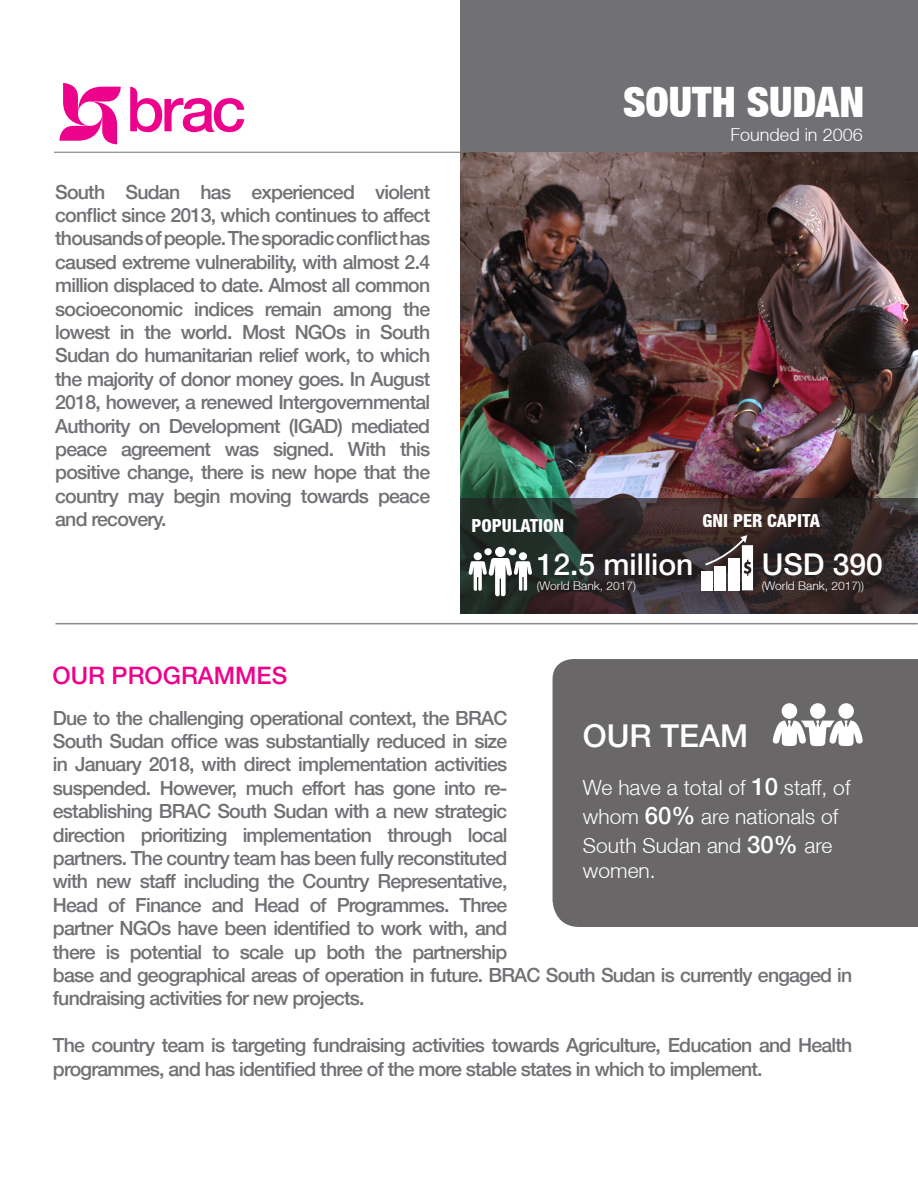
<style>
.page{position:relative;width:918px;height:1188px;background:#fff}
.page>*{position:absolute;margin:0;border:0;box-sizing:border-box;transform-origin:0 0}
.t1{font:900 condensed 42px "Helvetica Neue LT";color:#fff}
.t2{font:500 31.5px "Helvetica Neue LT";color:#fff}
.t3{font:500 30px "Helvetica Neue LT";color:#fff}
.t4{font:500 24px "Helvetica Neue LT";color:#ed028c}
.t5{font:300 21px/28.8px "Helvetica Neue LT";color:#fff}
.t6{font:500 19.5px/23.4px "Helvetica Neue LT";letter-spacing:-.04em;color:#717074}
.t7{font:800 condensed 18px "Helvetica Neue LT";color:#fff}
.t8{font:300 18px "Helvetica Neue LT";color:#fff}
.t9{font:300 12px "Helvetica Neue LT";color:#fff}
.s1{font-weight:500;font-size:24px}
</style>
<div class="page">
<div style="left:460px;top:0;width:458px;height:153px;background:#717074"></div>
<svg style="left:59px;top:83px;width:62px;height:61px"></svg>
<svg style="left:130px;top:87px;width:114px;height:45px"></svg>
<hr style="left:56px;top:623px;width:862px;height:1px;background:#8a8a8e">
<img style="left:461px;top:153px;width:457px;height:345px">
<svg style="left:460px;top:498px;width:458px;height:116px;background:#312a2a"></svg>
<svg style="left:469px;top:547px;width:63px;height:49px"></svg>
<div style="left:701px;top:571px;width:11px;height:19px;background:#fff"></div>
<svg style="left:705px;top:535px;width:48px;height:55px"></svg>
<hr style="left:54px;top:152px;width:415px;height:1px;background:#717074">
<div style="left:553px;top:659px;width:365px;height:268px;background:#696767"></div>
<div style="left:810px;top:703px;width:16px;height:16px;background:#fff;border-radius:50%"></div>
<div style="left:782px;top:703px;width:15px;height:16px;background:#fff;border-radius:50%"></div>
<svg style="left:772px;top:720px;width:91px;height:26px"></svg>
<div style="left:838px;top:703px;width:16px;height:16px;background:#fff;border-radius:50%"></div>
<p class="t6" style="left:55px;top:180px;width:376px;text-align:justify">South Sudan has experienced violent conflict since 2013, which continues to affect thousands of people. The sporadic conflict has caused extreme vulnerability, with almost 2.4 million displaced to date. Almost all common socioeconomic indices remain among the lowest in the world. Most NGOs in South Sudan do humanitarian relief work, to which the majority of donor money goes. In August 2018, however, a renewed Intergovernmental Authority on Development (IGAD) mediated peace agreement was signed. With this positive change, there is new hope that the country may begin moving towards peace and recovery.</p>
<p class="t1" style="left:623px;top:76px;width:243px">SOUTH SUDAN</p>
<p class="t8" style="left:731px;top:124px;width:134px">Founded in 2006</p>
<p class="t7" style="left:472px;top:514px;width:94px">POPULATION</p>
<p class="t7" style="left:703px;top:510px;width:119px">GNI PER CAPITA</p>
<p class="t3" style="left:537px;top:547px;width:158px">12.5 million</p>
<p class="t9" style="left:537px;top:578px;width:101px">(World Bank, 2017)</p>
<p class="t3" style="left:762px;top:547px;width:123px">USD 390</p>
<p class="t9" style="left:762px;top:578px;width:104px">(World Bank, 2017))</p>
<p class="t4" style="left:53px;top:661px;width:236px">OUR PROGRAMMES</p>
<p class="t6" style="left:53px;top:706px;width:801px">Due to the challenging operational context, the BRAC<br>South Sudan office was substantially reduced in size<br>in January 2018, with direct implementation activities<br>suspended. However, much effort has gone into re-<br>establishing BRAC South Sudan with a new strategic<br>direction prioritizing implementation through local<br>partners. The country team has been fully reconstituted<br>with new staff including the Country Representative,<br>Head of Finance and Head of Programmes. Three<br>partner NGOs have been identified to work with, and<br>there is potential to scale up both the partnership<br>base and geographical areas of operation in future. BRAC South Sudan is currently engaged in fundraising activities for new projects.</p>
<p class="t6" style="left:53px;top:1033px;width:801px">The country team is targeting fundraising activities towards Agriculture, Education and Health programmes, and has identified three of the more stable states in which to implement.</p>
<p class="t2" style="left:583px;top:717px;width:167px">OUR TEAM</p>
<p class="t5" style="left:583px;top:773px;width:269px">We have a total of <span class="s1">10</span> staff, of whom <span class="s1">60%</span> are nationals of<br>South Sudan and <span class="s1">30%</span> are</p>
<p class="t5" style="left:583px;top:856px;width:74px">women.</p>
</div>
